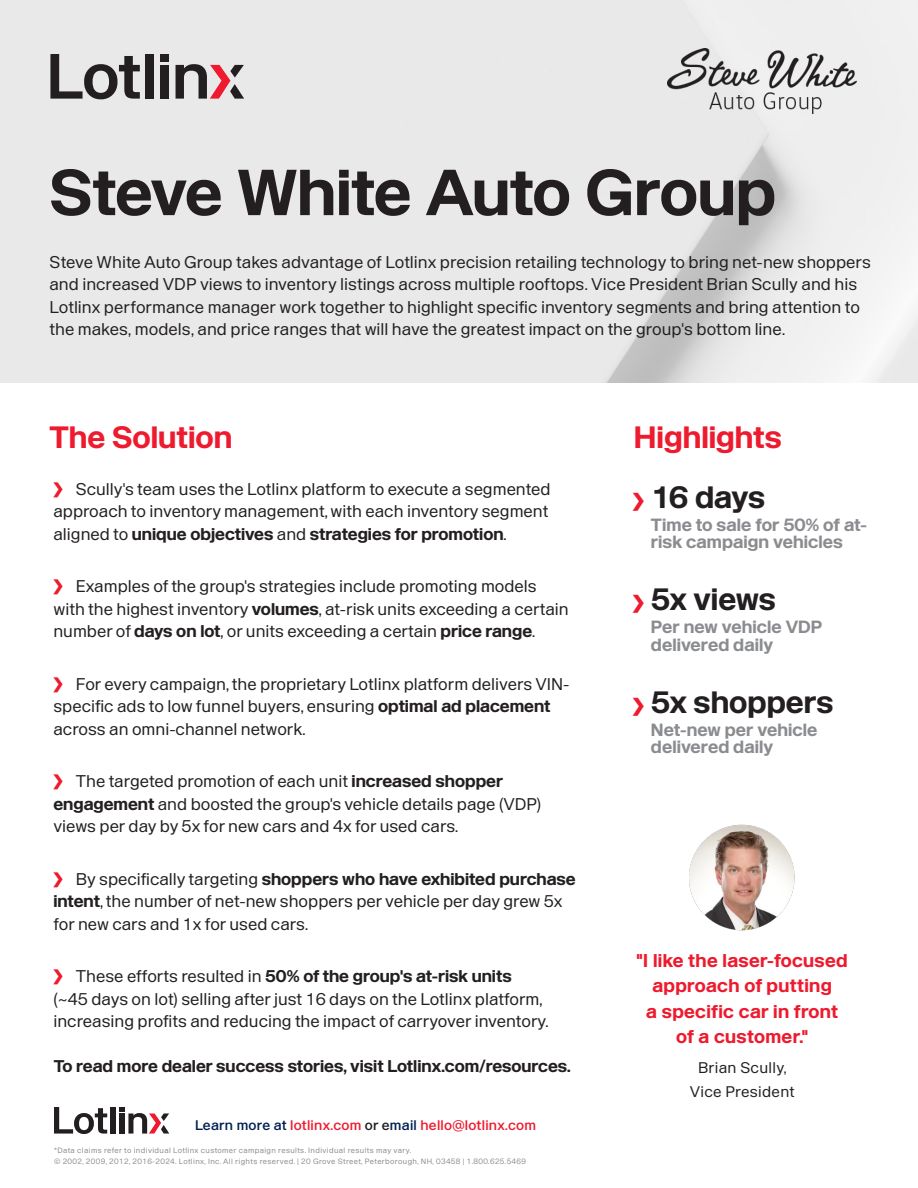
<style>
.page{position:relative;width:918px;height:1188px;background:#fff}
.page>*{position:absolute;margin:0;border:0;box-sizing:border-box;transform-origin:0 0}
.Body_copy{font:700 63px "Enduro";letter-spacing:-.01em;color:#231f20}
.t1{font:700 30px "Enduro";color:#231f20}
.Body_copy-2{font:700 30px "Enduro";color:#ee1a2e}
.t2{font:700 18px/25.5px "Enduro";letter-spacing:.02em;color:#ee1a2e;text-align:center}
.t3{font:700 17.25px/17.2px "Enduro";letter-spacing:.005em;color:#8a8c8f}
.Body_copy-3{font:16.5px/22.5px "Enduro";color:#231f20}
.t4{font:700 16.5px "Enduro";color:#231f20}
.t5{font:15px "Enduro";letter-spacing:.02em;color:#231f20}
.t6{font:500 13.5px "Enduro";letter-spacing:.02em;color:#ee1a2e}
.Body_copy-4{font:7.5px "Enduro";letter-spacing:.05em;color:#8a8c8f}
.s1{font-weight:700}
.s2{color:#001f51}
.s3{color:#231f20}
</style>
<div class="page">
<img style="left:0;top:0;width:918px;height:382px">
<svg style="left:54px;top:1107px;width:53px;height:27px"></svg>
<div style="left:110px;top:1107px;width:5px;height:27px;background:#231f20"></div>
<svg style="left:119px;top:1107px;width:50px;height:27px"></svg>
<img style="left:667px;top:48px;width:190px;height:65px">
<img style="left:689px;top:824px;width:106px;height:107px">
<svg style="left:50px;top:54px;width:90px;height:45px;background:#969595"></svg>
<div style="left:145px;top:54px;width:8px;height:45px;background:#231f20"></div>
<div style="left:160px;top:54px;width:9px;height:7px;background:#231f20"></div>
<div style="left:160px;top:65px;width:9px;height:34px;background:#231f20"></div>
<svg style="left:176px;top:64px;width:68px;height:35px;background:#a5888b"></svg>
<p class="Body_copy" style="left:50px;top:152px;width:728px">Steve White Auto Group</p>
<p class="Body_copy-3" style="left:50px;top:251px;width:823px">Steve White Auto Group takes advantage of Lotlinx precision retailing technology to bring net-new shoppers and increased VDP views to inventory listings across multiple rooftops. Vice President Brian Scully and his Lotlinx performance manager work together to highlight specific inventory segments and bring attention to the makes, models, and price ranges that will have the greatest impact on the group's bottom line.</p>
<p class="Body_copy-2" style="left:50px;top:418px;width:184px">The Solution</p>
<p class="Body_copy-3" style="left:53px;top:478px;width:499px;text-indent:22px">Scully's team uses the Lotlinx platform to execute a segmented approach to inventory management, with each inventory segment aligned to <span class="s1">unique objectives</span> and <span class="s1">strategies for promotion</span>.</p>
<p class="Body_copy-3" style="left:53px;top:575px;width:517px;text-indent:22px">Examples of the group's strategies include promoting models with the highest inventory <span class="s1">volumes</span>, at-risk units exceeding a certain number of <span class="s1">days on lot</span>, or units exceeding a certain <span class="s1">price range</span>.</p>
<p class="Body_copy-3" style="left:53px;top:673px;width:517px;text-indent:22px">For every campaign, the proprietary Lotlinx platform delivers VIN&shy;specific ads to low funnel buyers, ensuring <span class="s1">optimal ad placement </span>across an omni-channel network.</p>
<p class="Body_copy-3" style="left:53px;top:770px;width:489px;text-indent:22px">The targeted promotion of each unit <span class="s1">increased shopper engagement</span> and boosted the group's vehicle details page (VDP) views per day by 5x for new cars and 4x for used cars.</p>
<p class="Body_copy-3" style="left:53px;top:868px;width:524px;text-indent:22px">By specifically targeting <span class="s1">shoppers who have exhibited purchase intent</span>, the number of net-new shoppers per vehicle per day grew 5x for new cars and 1x for used cars.</p>
<p class="Body_copy-3" style="left:53px;top:965px;width:497px;text-indent:22px">These efforts resulted in <span class="s1">50% of the group's at-risk units </span>(~45 days on lot) selling after just 16 days on the Lotlinx platform, increasing profits and reducing the impact of carryover inventory.</p>
<p class="t4" style="left:54px;top:1056px;width:518px">To read more dealer success stories, visit Lotlinx.com/resources.</p>
<p class="t6" style="left:195px;top:1117px;width:343px"><span class="s2">Learn more at</span> lotlinx.com <span class="s3">or e</span><span class="s2">mail</span> hello@lotlinx.com</p>
<p class="Body_copy-4" style="left:54px;top:1146px;width:359px">*Data claims refer to individual Lotlinx customer campaign results. Individual results may vary.</p>
<p class="Body_copy-4" style="left:54px;top:1156px;width:474px">© 2002, 2009, 2012, 2016-2024. Lotlinx, Inc. All rights reserved. | 20 Grove Street, Peterborough, NH, 03458 | 1.800.625.5469</p>
<p class="Body_copy-2" style="left:634px;top:418px;width:149px">Highlights</p>
<p class="t1" style="left:651px;top:478px;width:116px">16 days</p>
<p class="t3" style="left:651px;top:517px;width:217px">Time to sale for 50% of at&shy;risk campaign vehicles</p>
<p class="t1" style="left:651px;top:580px;width:126px">5x views</p>
<p class="t3" style="left:651px;top:620px;width:173px">Per new vehicle VDP delivered daily</p>
<p class="t1" style="left:651px;top:683px;width:184px">5x shoppers</p>
<p class="t3" style="left:651px;top:722px;width:168px">Net-new per vehicle delivered daily</p>
<p class="t2" style="left:637px;top:949px;width:213px">"I like the laser-focused approach of putting</p>
<p class="t2" style="left:646px;top:1000px;width:194px">a specific car in front</p>
<p class="t2" style="left:676px;top:1025px;width:133px">of a customer."</p>
<p class="t5" style="left:698px;top:1058px;width:90px">Brian Scully,</p>
<p class="t5" style="left:690px;top:1082px;width:106px">Vice President</p>
</div>
